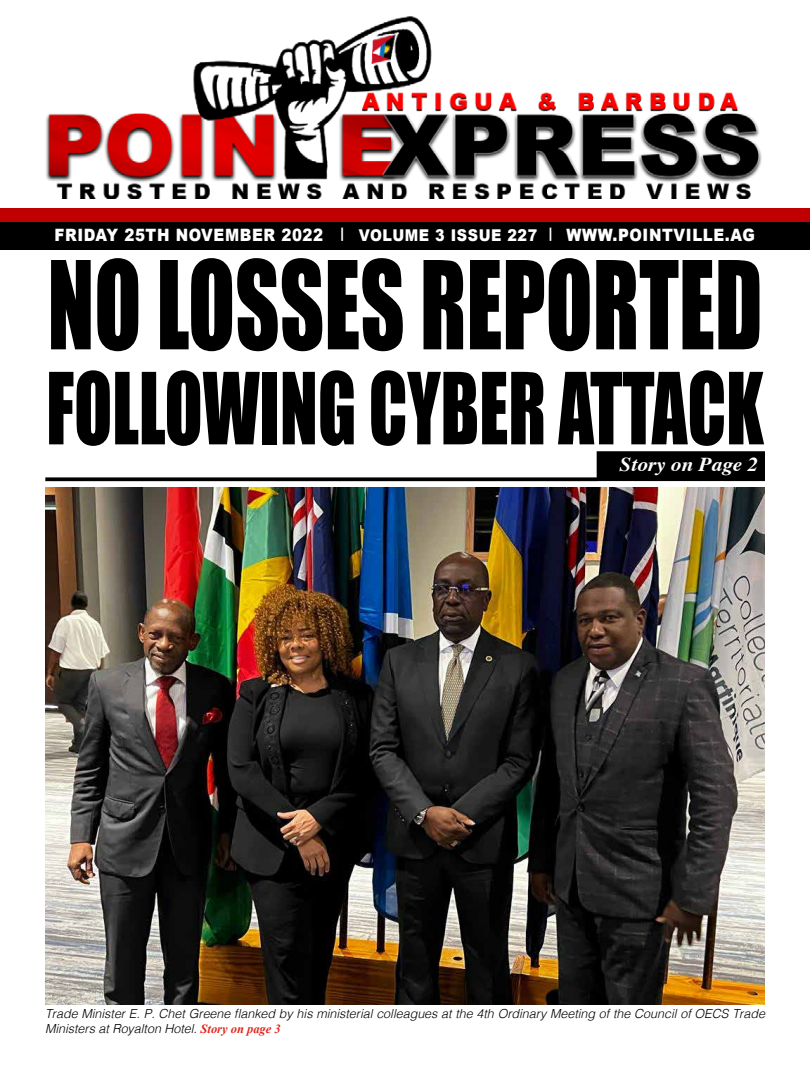
<style>
.page{position:relative;width:810px;height:1080px;background:#fff}
.page>*{position:absolute;margin:0;border:0;box-sizing:border-box;transform-origin:0 0}
.t1{font:113px "Impact";color:#000;scale:.76 1}
.t2{font:91.75px "Impact";color:#000;scale:.76 1}
.t3{font:italic 700 19.62px "Times";color:#fff;scale:1.08 1}
.t4{font:900 17px "Arial";letter-spacing:.04em;color:#fff;scale:.88 1}
.t5{font:italic 300 12.5px/15px "Helvetica";color:#000}
.s1{font-size:16.25px}
.s2{font-family:"Times New Roman";font-weight:700;color:#e1251b}
</style>
<div class="page">
<div style="left:0;top:221px;width:810px;height:29px;background:#000"></div>
<div style="left:0;top:208px;width:810px;height:14px;background:#c00000"></div>
<img style="left:46px;top:16px;width:716px;height:183px">
<svg style="left:45px;top:477px;width:552px;height:4px;background:#1a1a1a"></svg>
<div style="left:597px;top:451px;width:168px;height:30px;background:#000"></div>
<img style="left:45px;top:488px;width:720px;height:516px">
<h3 class="t4" style="left:55px;top:222px;width:798px">FRIDAY 25TH NOVEMBER 2022 <sup>|</sup> <span class="s1">VOLUME 3 ISSUE 227</span> <sup>|</sup> WWW.POINTVILLE.AG</h3>
<h1 class="t1" style="left:48px;top:217px;width:942px">NO LOSSES REPORTED</h1>
<h2 class="t2" style="left:46px;top:337px;width:946px">FOLLOWING CYBER ATTACK</h2>
<h3 class="t3" style="left:620px;top:446px;width:130px">Story on Page 2</h3>
<p class="t5" style="left:45px;top:1005px;width:722px">Trade Minister E. P. Chet Greene flanked by his ministerial colleagues at the 4th Ordinary Meeting of the Council of OECS Trade<br>Ministers at Royalton Hotel. <span class="s2">Story on page 3</span></p>
</div>
